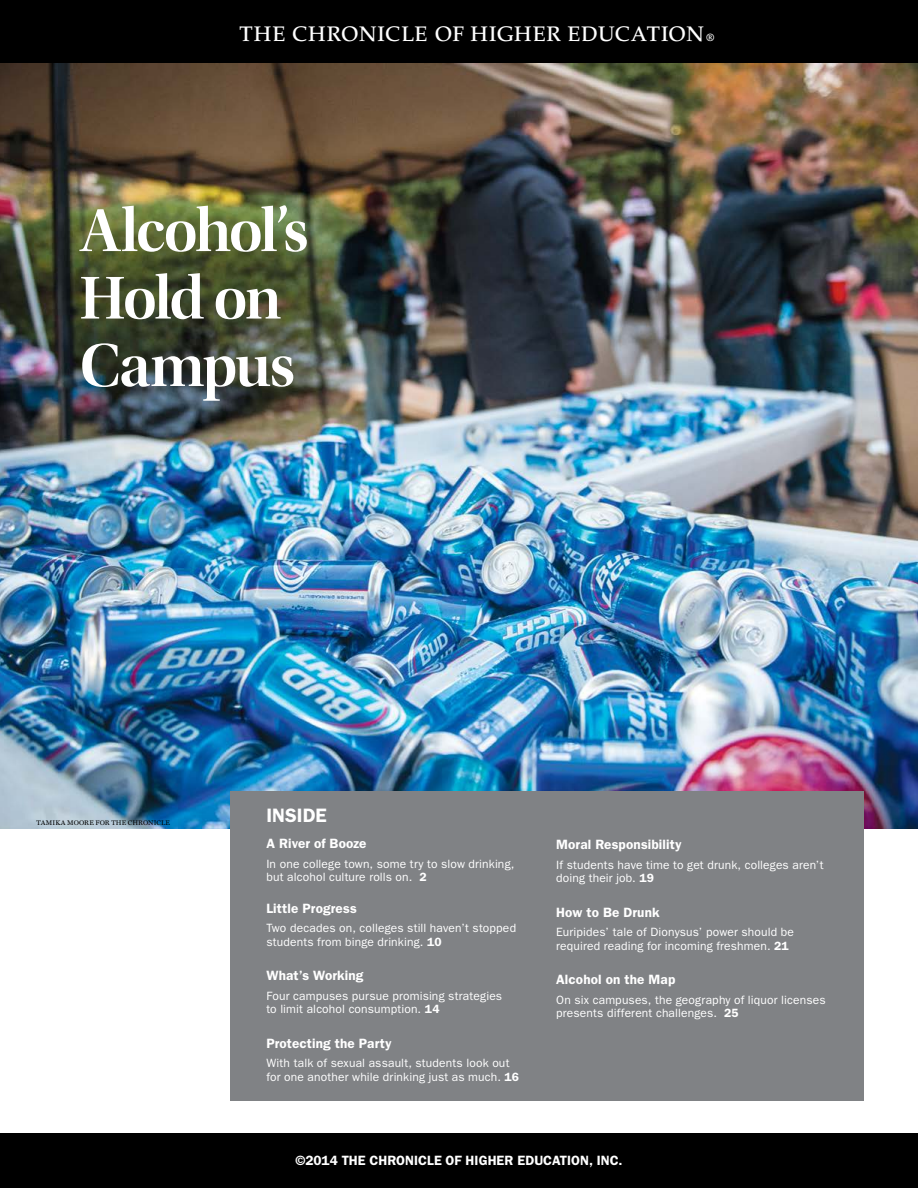
<style>
.page{position:relative;width:918px;height:1188px;background:#fff}
.page>*{position:absolute;margin:0;border:0;box-sizing:border-box;transform-origin:0 0}
.t1{font:63px/67.5px "Utopia Std Semibold Disp";letter-spacing:-.035em;color:#fff}
.t2{font:500 21px "Palatino LT Std";letter-spacing:.02em;color:#fff}
.t3{font:600 19.5px "ITC Franklin Gothic Std";color:#fff}
.t4{font:600 13.5px "ITC Franklin Gothic Std";letter-spacing:.01em;color:#fff}
.t5{font:12px/13.5px "ITC Franklin Gothic Std";letter-spacing:.015em;color:#fff}
.t6{font:6.75px "Miller Text";letter-spacing:.015em;color:#000}
.s1{font-size:10.5px}
.s2{font-weight:600}
</style>
<div class="page">
<div style="left:0;top:0;width:918px;height:67px;background:#000"></div>
<div style="left:0;top:1133px;width:918px;height:55px;background:#000"></div>
<img style="left:0;top:63px;width:918px;height:765px">
<div style="left:230px;top:791px;width:634px;height:310px;background:#808285"></div>
<h2 class="t2" style="left:240px;top:22px;width:476px">THE CHRONICLE OF HIGHER EDUCATION <span class="s1">®</span></h2>
<h1 class="t1" style="left:80px;top:198px;width:231px">Alcohol’s<br>Hold on<br>Campus</h1>
<p class="t6" style="left:37px;top:819px;width:135px">TAMIKA MOORE FOR THE CHRONICLE</p>
<h3 class="t3" style="left:266px;top:804px;width:62px">INSIDE</h3>
<p class="t4" style="left:266px;top:836px;width:102px">A River of Booze</p>
<p class="t5" style="left:266px;top:857px;width:249px">In one college town, some try to slow drinking, but alcohol culture rolls on. <span class="s2">2</span></p>
<p class="t4" style="left:266px;top:900px;width:92px">Little Progress</p>
<p class="t5" style="left:266px;top:922px;width:251px">Two decades on, colleges still haven’t stopped students from binge drinking. <span class="s2">10</span></p>
<p class="t4" style="left:266px;top:968px;width:99px">What’s Working</p>
<p class="t5" style="left:266px;top:989px;width:237px">Four campuses pursue promising strategies to limit alcohol consumption. <span class="s2">14</span></p>
<p class="t4" style="left:266px;top:1035px;width:127px">Protecting the Party</p>
<p class="t5" style="left:266px;top:1057px;width:254px">With talk of sexual assault, students look out for one another while drinking just as much. <span class="s2">16</span></p>
<p class="t4" style="left:556px;top:837px;width:127px">Moral Responsibility</p>
<p class="t5" style="left:556px;top:858px;width:269px">If students have time to get drunk, colleges aren’t doing their job. <span class="s2">19</span></p>
<p class="t4" style="left:556px;top:904px;width:105px">How to Be Drunk</p>
<p class="t5" style="left:556px;top:926px;width:239px">Euripides’ tale of Dionysus’ power should be required reading for incoming freshmen. <span class="s2">21</span></p>
<p class="t4" style="left:556px;top:972px;width:121px">Alcohol on the Map</p>
<p class="t5" style="left:556px;top:993px;width:271px">On six campuses, the geography of liquor licenses presents different challenges. <span class="s2">25</span></p>
<p class="t4" style="left:295px;top:1153px;width:329px">©2014 THE CHRONICLE OF HIGHER EDUCATION, INC.</p>
</div>
